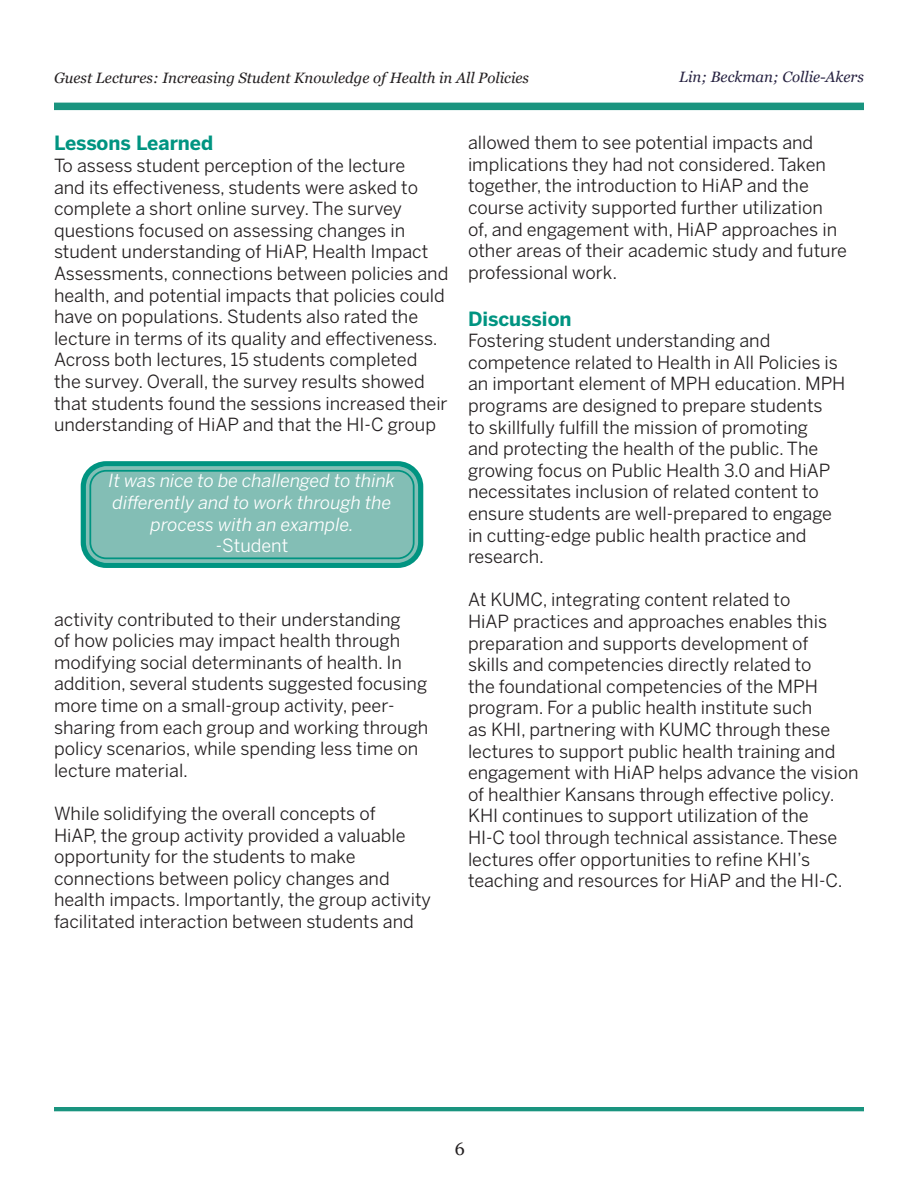
<style>
.page{position:relative;width:918px;height:1188px;background:#fff}
.page>*{position:absolute;margin:0;border:0;box-sizing:border-box;transform-origin:0 0}
.Titles{font:700 19.5px "Benton Sans";color:#009481}
.t1{font:18px/21.6px "Benton Sans";color:#231f20}
.Box{font:italic 18px/21.6px "Benton Sans";color:#fff;text-align:center}
.Box-2{font:18px "Benton Sans";color:#fff}
.t2{font:18px "Georgia Pro";color:#231f20}
.t3{font:italic 15px "Georgia Pro";color:#231f20}
.t4{font:italic 15px "Georgia Pro";color:#272241}
</style>
<div class="page">
<hr style="left:54px;top:1107px;width:810px;height:4px;background:#1a947f">
<div style="left:54px;top:103px;width:810px;height:7px;background:#1a947f"></div>
<div style="left:86px;top:466px;width:332px;height:97px;background:#83beb5;border-radius:13px"></div>
<div style="left:81px;top:461px;width:342px;height:107px;border:5px solid #009481;border-radius:23px"></div>
<div style="left:89px;top:470px;width:326px;height:89px;border:2px solid #009481;border-radius:16px"></div>
<p class="t3" style="left:54px;top:70px;width:477px">Guest Lectures: Increasing Student Knowledge of Health in All Policies</p>
<p class="t4" style="left:679px;top:68px;width:186px">Lin; Beckman; Collie-Akers</p>
<p class="Titles" style="left:54px;top:131px;width:161px">Lessons Learned</p>
<p class="t1" style="left:54px;top:155px;width:396px">To assess student perception of the lecture<br>and its effectiveness, students were asked to complete a short online survey. The survey questions focused on assessing changes in student understanding of HiAP, Health Impact Assessments, connections between policies and health, and potential impacts that policies could have on populations. Students also rated the lecture in terms of its quality and effectiveness.<br>Across both lectures, 15 students completed the survey. Overall, the survey results showed that students found the sessions increased their understanding of HiAP and that the HI-C group</p>
<p class="Box" style="left:109px;top:470px;width:288px">It was nice to be challenged to think differently and to work through the process with an example.</p>
<p class="Box-2" style="left:216px;top:535px;width:74px">-Student</p>
<p class="t1" style="left:54px;top:608px;width:376px">activity contributed to their understanding<br>of how policies may impact health through modifying social determinants of health. In addition, several students suggested focusing more time on a small-group activity, peer&shy;sharing from each group and working through policy scenarios, while spending less time on lecture material.</p>
<p class="t1" style="left:54px;top:803px;width:378px">While solidifying the overall concepts of<br>HiAP, the group activity provided a valuable opportunity for the students to make connections between policy changes and health impacts. Importantly, the group activity facilitated interaction between students and</p>
<p class="t1" style="left:468px;top:132px;width:381px">allowed them to see potential impacts and implications they had not considered. Taken together, the introduction to HiAP and the course activity supported further utilization of, and engagement with, HiAP approaches in other areas of their academic study and future professional work.</p>
<p class="Titles" style="left:468px;top:306px;width:105px">Discussion</p>
<p class="t1" style="left:468px;top:330px;width:379px">Fostering student understanding and competence related to Health in All Policies is an important element of MPH education. MPH programs are designed to prepare students<br>to skillfully fulfill the mission of promoting<br>and protecting the health of the public. The growing focus on Public Health 3.0 and HiAP necessitates inclusion of related content to ensure students are well-prepared to engage in cutting-edge public health practice and research.</p>
<p class="t1" style="left:468px;top:589px;width:392px">At KUMC, integrating content related to<br>HiAP practices and approaches enables this preparation and supports development of<br>skills and competencies directly related to<br>the foundational competencies of the MPH program. For a public health institute such<br>as KHI, partnering with KUMC through these lectures to support public health training and engagement with HiAP helps advance the vision of healthier Kansans through effective policy.<br>KHI continues to support utilization of the<br>HI-C tool through technical assistance. These lectures offer opportunities to refine KHI’s teaching and resources for HiAP and the HI-C.</p>
<p class="t2" style="left:455px;top:1138px;width:12px">6</p>
</div>
